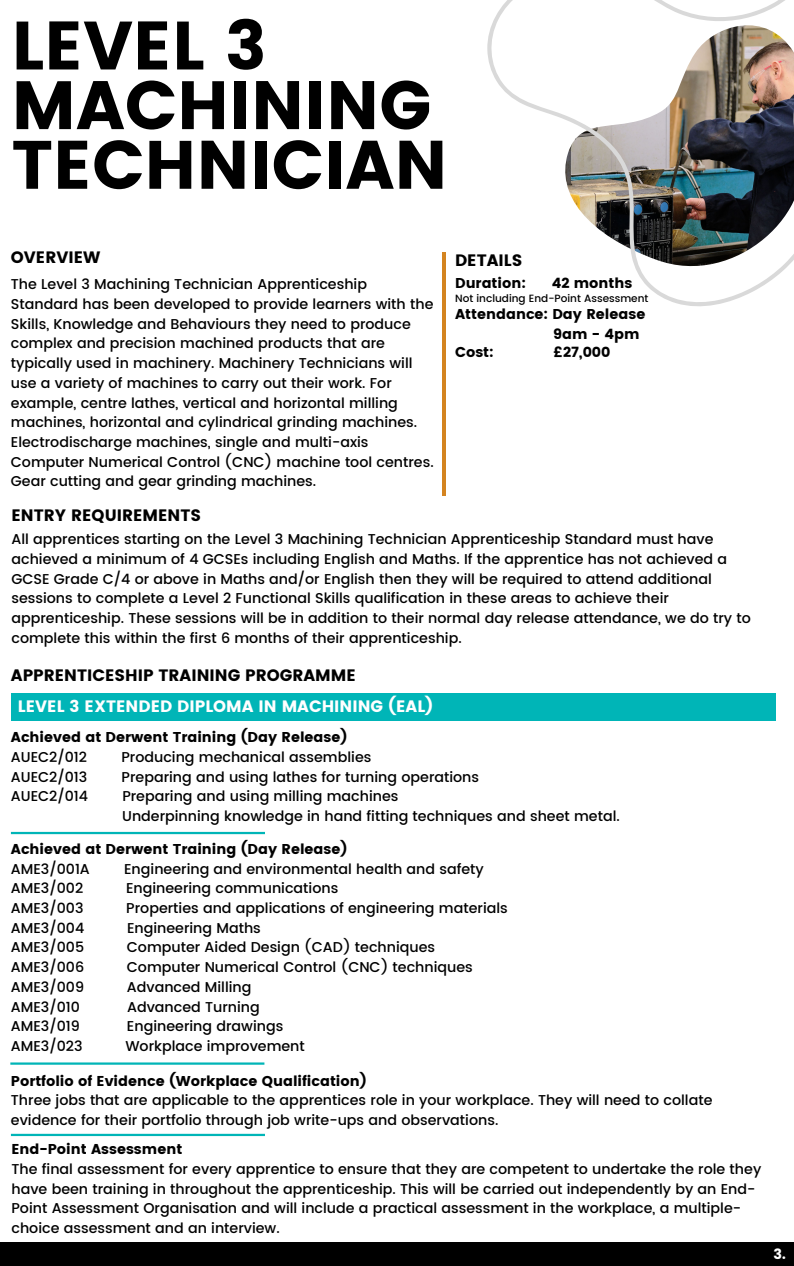
<style>
.page{position:relative;width:794px;height:1266px;background:#fff}
.page>*{position:absolute;margin:0;border:0;box-sizing:border-box;transform-origin:0 0}
.t1{font:700 68.25px/59.6px "Poppins";color:#000}
.t2{font:700 16.5px "Poppins";color:#000}
.t3{font:700 16.5px "Poppins";color:#fff}
.t4{font:500 14.25px/19.6px "Poppins";color:#000}
.t5{font:700 14.25px/19.6px "Poppins";color:#000}
.t6{font:700 14.25px "Poppins";color:#fff}
.t7{font:500 10.5px "Poppins";color:#000}
.s1{font-weight:500}
.s2{font-weight:700}
</style>
<div class="page">
<img style="left:487px;top:0;width:306px;height:307px">
<svg style="left:442px;top:252px;width:3px;height:244px"></svg>
<div style="left:11px;top:693px;width:764px;height:27px;background:#00b5b7"></div>
<hr style="left:11px;top:832px;width:254px;height:2px;background:#00b5b7">
<hr style="left:10px;top:1062px;width:254px;height:2px;background:#00b5b7">
<hr style="left:11px;top:1133px;width:254px;height:3px;background:#00b5b7">
<div style="left:0;top:1241px;width:793px;height:25px;background:#000"></div>
<p class="t1" style="left:11px;top:16px;width:437px">LEVEL 3<br>MACHINING<br>TECHNICIAN</p>
<p class="t2" style="left:11px;top:246px;width:91px">OVERVIEW</p>
<h3 class="t4" style="left:11px;top:274px;width:424px">The Level 3 Machining Technician Apprenticeship Standard has been developed to provide learners with the Skills, Knowledge and Behaviours they need to produce complex and precision machined products that are typically used in machinery. Machinery Technicians will use a variety of machines to carry out their work. For example, centre lathes, vertical and horizontal milling machines, horizontal and cylindrical grinding machines.<br>Electrodischarge machines, single and multi-axis Computer Numerical Control (CNC) machine tool centres.<br>Gear cutting and gear grinding machines.</h3>
<h3 class="t2" style="left:11px;top:504px;width:191px">ENTRY REQUIREMENTS</h3>
<h1 class="t2" style="left:455px;top:248px;width:69px">DETAILS</h1>
<p class="t5" style="left:455px;top:273px;width:72px">Duration:</p>
<p class="t5" style="left:551px;top:273px;width:82px">42 months</p>
<h2 class="t7" style="left:455px;top:291px;width:195px">Not including End-Point Assessment</h2>
<h2 class="t5" style="left:455px;top:305px;width:192px">Attendance: Day Release</h2>
<h3 class="t5" style="left:552px;top:324px;width:88px">9am - 4pm</h3>
<h3 class="t5" style="left:455px;top:342px;width:40px">Cost:</h3>
<h3 class="t5" style="left:553px;top:342px;width:58px">£27,000</h3>
<h3 class="t4" style="left:11px;top:529px;width:740px">All apprentices starting on the Level 3 Machining Technician Apprenticeship Standard must have achieved a minimum of 4 GCSEs including English and Maths. If the apprentice has not achieved a GCSE Grade C/4 or above in Maths and/or English then they will be required to attend additional sessions to complete a Level 2 Functional Skills qualification in these areas to achieve their apprenticeship. These sessions will be in addition to their normal day release attendance, we do try to complete this within the first 6 months of their apprenticeship.</h3>
<h3 class="t2" style="left:11px;top:663px;width:346px">APPRENTICESHIP TRAINING PROGRAMME</h3>
<h2 class="t3" style="left:18px;top:695px;width:416px">LEVEL 3 EXTENDED DIPLOMA IN MACHINING (EAL)</h2>
<h3 class="t5" style="left:11px;top:727px;width:338px">Achieved at Derwent Training (Day Release)<br><span class="s1">AUEC2/012</span></h3>
<h3 class="t4" style="left:121px;top:747px;width:251px">Producing mechanical assemblies</h3>
<h3 class="t4" style="left:11px;top:767px;width:78px">AUEC2/013</h3>
<h3 class="t4" style="left:121px;top:767px;width:359px">Preparing and using lathes for turning operations</h3>
<h3 class="t4" style="left:11px;top:786px;width:79px">AUEC2/014</h3>
<h3 class="t4" style="left:122px;top:786px;width:499px">Preparing and using milling machines<br>Underpinning knowledge in hand fitting techniques and sheet metal.</h3>
<h2 class="t5" style="left:11px;top:839px;width:338px">Achieved at Derwent Training (Day Release)<br><span class="s1">AME3/001A</span></h2>
<h2 class="t4" style="left:124px;top:859px;width:361px">Engineering and environmental health and safety</h2>
<h2 class="t4" style="left:11px;top:878px;width:74px">AME3/002</h2>
<h2 class="t4" style="left:126px;top:878px;width:214px">Engineering communications</h2>
<h2 class="t4" style="left:11px;top:898px;width:74px">AME3/003</h2>
<h2 class="t4" style="left:126px;top:898px;width:383px">Properties and applications of engineering materials</h2>
<h2 class="t4" style="left:11px;top:918px;width:75px">AME3/004</h2>
<h2 class="t4" style="left:127px;top:918px;width:135px">Engineering Maths</h2>
<h2 class="t4" style="left:11px;top:937px;width:75px">AME3/005</h2>
<h2 class="t4" style="left:127px;top:937px;width:310px">Computer Aided Design (CAD) techniques</h2>
<h2 class="t4" style="left:11px;top:957px;width:75px">AME3/006</h2>
<h2 class="t4" style="left:127px;top:957px;width:347px">Computer Numerical Control (CNC) techniques</h2>
<h2 class="t4" style="left:11px;top:977px;width:75px">AME3/009</h2>
<h2 class="t4" style="left:127px;top:977px;width:126px">Advanced Milling</h2>
<h2 class="t4" style="left:11px;top:996px;width:70px">AME3/010</h2>
<h2 class="t4" style="left:127px;top:996px;width:134px">Advanced Turning</h2>
<h2 class="t4" style="left:11px;top:1016px;width:70px">AME3/019</h2>
<h2 class="t4" style="left:127px;top:1016px;width:158px">Engineering drawings</h2>
<h2 class="t4" style="left:11px;top:1036px;width:73px">AME3/023</h2>
<h2 class="t4" style="left:125px;top:1036px;width:181px">Workplace improvement</h2>
<h2 class="t4" style="left:11px;top:1071px;width:702px"><span class="s2">Portfolio of Evidence (Workplace Qualification)<br></span>Three jobs that are applicable to the apprentices role in your workplace. They will need to collate evidence for their portfolio through job write-ups and observations.</h2>
<h3 class="t4" style="left:11px;top:1139px;width:751px"><span class="s2">End-Point Assessment<br></span>The final assessment for every apprentice to ensure that they are competent to undertake the role they have been training in throughout the apprenticeship. This will be carried out independently by an End-Point Assessment Organisation and will include a practical assessment in the workplace, a multiple&shy;choice assessment and an interview.</h3>
<h3 class="t6" style="left:773px;top:1244px;width:14px">3.</h3>
</div>
